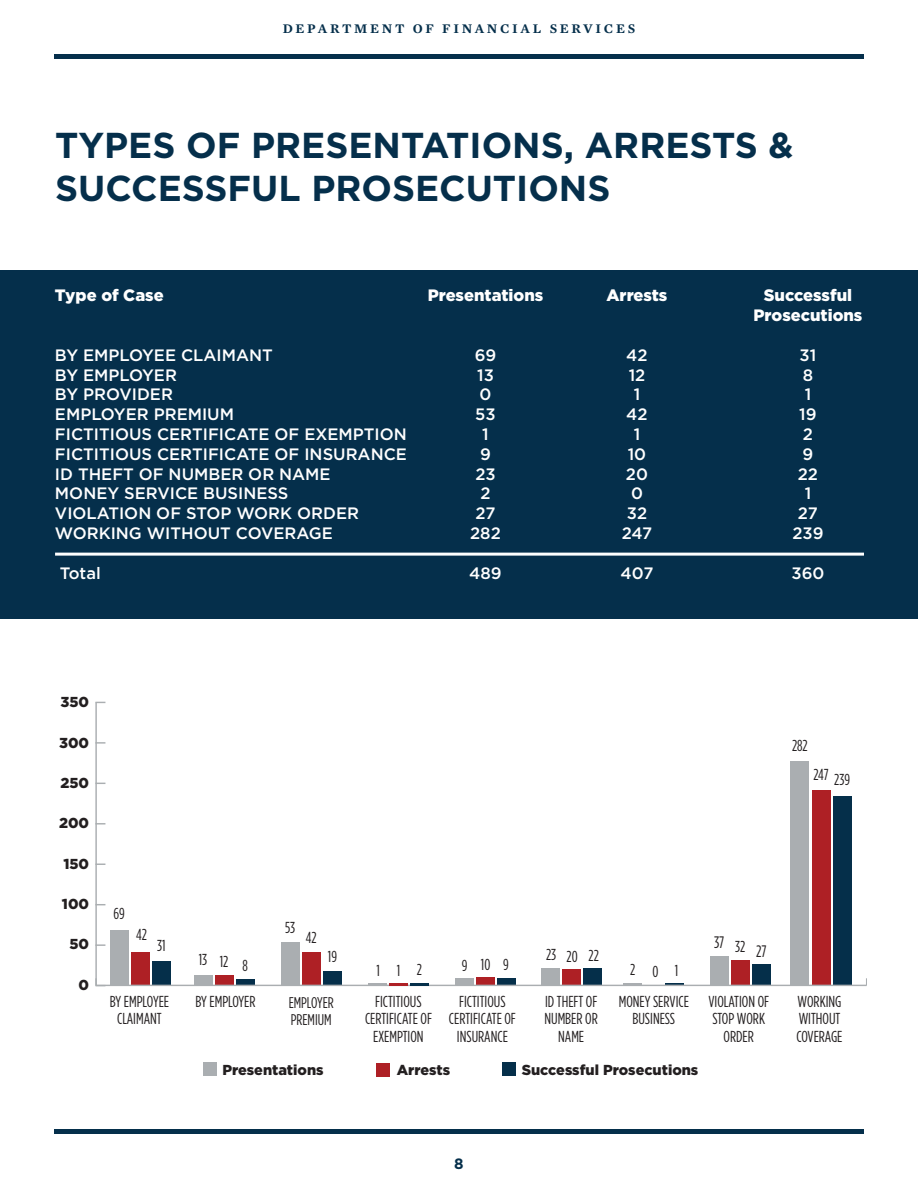
<style>
.page{position:relative;width:918px;height:1188px;background:#fff}
.page>*{position:absolute;margin:0;border:0;box-sizing:border-box;transform-origin:0 0}
.t1{font:700 36px/43.2px "Gotham";color:#052f4b}
.t2{font:16.65px "Gotham Condensed";color:#231f20}
.t3{font:500 16.5px "Gotham";color:#fff}
.t4{font:900 16.5px "Gotham";color:#fff}
.t5{font:15.9px/17.4px "Gotham Condensed";color:#231f20;text-align:center}
.t6{font:15.6px/17px "Gotham Condensed";color:#231f20}
.t7{font:700 15px "Gotham";color:#052f4b}
.t8{font:900 14.4px "Gotham";color:#231f20}
.t9{font:13.5px "Mercury Text G1 Semibold SC";letter-spacing:.2em;color:#052f4b}
.s1{font-size:15.9px}
</style>
<div class="page">
<hr style="left:54px;top:54px;width:810px;height:4px;background:#052f4b">
<hr style="left:54px;top:1130px;width:810px;height:4px;background:#052f4b">
<div style="left:0;top:270px;width:918px;height:349px;background:#052f4b"></div>
<hr style="left:55px;top:553px;width:809px;height:3px;background:#fff">
<div style="left:152px;top:961px;width:19px;height:25px;background:#052f4a"></div>
<div style="left:131px;top:952px;width:19px;height:34px;background:#ae2025"></div>
<div style="left:110px;top:930px;width:19px;height:56px;background:#aaaeb1"></div>
<svg style="left:236px;top:979px;width:19px;height:6px"></svg>
<div style="left:215px;top:976px;width:19px;height:10px;background:#ae2025"></div>
<div style="left:194px;top:975px;width:19px;height:11px;background:#aaaeb1"></div>
<div style="left:323px;top:971px;width:19px;height:14px;background:#052f4a"></div>
<div style="left:302px;top:952px;width:19px;height:34px;background:#ae2025"></div>
<div style="left:281px;top:943px;width:19px;height:43px;background:#aaaeb1"></div>
<svg style="left:497px;top:978px;width:19px;height:7px"></svg>
<div style="left:476px;top:977px;width:19px;height:9px;background:#ae2025"></div>
<div style="left:455px;top:978px;width:19px;height:8px;background:#aaaeb1"></div>
<div style="left:583px;top:968px;width:19px;height:17px;background:#052f4a"></div>
<div style="left:562px;top:969px;width:19px;height:16px;background:#ae2025"></div>
<div style="left:541px;top:968px;width:19px;height:17px;background:#aaaeb1"></div>
<hr style="left:665px;top:983px;width:19px;height:3px;background:#052f4a">
<hr style="left:623px;top:983px;width:19px;height:3px;background:#aaaeb1">
<div style="left:752px;top:964px;width:19px;height:22px;background:#052f4a"></div>
<div style="left:731px;top:960px;width:19px;height:26px;background:#ae2025"></div>
<div style="left:710px;top:957px;width:19px;height:29px;background:#aaaeb1"></div>
<div style="left:833px;top:796px;width:19px;height:190px;background:#052f4a"></div>
<div style="left:812px;top:790px;width:19px;height:196px;background:#ae2025"></div>
<div style="left:790px;top:762px;width:19px;height:224px;background:#aaaeb1"></div>
<div style="left:203px;top:1063px;width:14px;height:13px;background:#aaaeb1"></div>
<div style="left:376px;top:1063px;width:14px;height:14px;background:#ae2025"></div>
<div style="left:502px;top:1063px;width:14px;height:13px;background:#052f4a"></div>
<hr style="left:96px;top:985px;width:770px;height:1px;background:#aaaeb1">
<hr style="left:95px;top:702px;width:2px;height:284px;background:#aaaeb1">
<svg style="left:95px;top:944px;width:10px;height:2px"></svg>
<svg style="left:95px;top:823px;width:10px;height:2px"></svg>
<svg style="left:95px;top:742px;width:10px;height:2px"></svg>
<hr style="left:410px;top:983px;width:19px;height:3px;background:#052f4a">
<svg style="left:389px;top:984px;width:19px;height:2px"></svg>
<hr style="left:368px;top:983px;width:19px;height:3px;background:#aaaeb1">
<p class="t9" style="left:283px;top:20px;width:354px">DEPARTMENT OF FINANCIAL SERVICES</p>
<p class="t1" style="left:55px;top:123px;width:740px">TYPES OF PRESENTATIONS, ARRESTS &amp;<br>SUCCESSFUL PROSECUTIONS</p>
<p class="t4" style="left:55px;top:286px;width:110px">Type of Case</p>
<p class="t4" style="left:428px;top:286px;width:117px">Presentations</p>
<p class="t4" style="left:607px;top:286px;width:62px">Arrests</p>
<p class="t4" style="left:764px;top:286px;width:90px">Successful</p>
<p class="t4" style="left:754px;top:306px;width:110px">Prosecutions</p>
<p class="t3" style="left:55px;top:346px;width:219px">BY EMPLOYEE CLAIMANT</p>
<p class="t3" style="left:475px;top:346px;width:23px">69</p>
<p class="t3" style="left:626px;top:346px;width:23px">42</p>
<p class="t3" style="left:800px;top:346px;width:18px">31</p>
<p class="t3" style="left:55px;top:365px;width:123px">BY EMPLOYER</p>
<p class="t3" style="left:477px;top:365px;width:18px">13</p>
<p class="t3" style="left:629px;top:365px;width:18px">12</p>
<p class="t3" style="left:803px;top:365px;width:12px">8</p>
<p class="t3" style="left:55px;top:385px;width:119px">BY PROVIDER</p>
<p class="t3" style="left:480px;top:385px;width:13px">0</p>
<p class="t3" style="left:634px;top:385px;width:8px">1</p>
<p class="t3" style="left:805px;top:385px;width:8px">1</p>
<p class="t3" style="left:55px;top:405px;width:181px">EMPLOYER PREMIUM</p>
<p class="t3" style="left:475px;top:405px;width:22px">53</p>
<p class="t3" style="left:626px;top:405px;width:23px">42</p>
<p class="t3" style="left:799px;top:405px;width:19px">19</p>
<p class="t3" style="left:55px;top:425px;width:353px">FICTITIOUS CERTIFICATE OF EXEMPTION</p>
<p class="t3" style="left:482px;top:425px;width:8px">1</p>
<p class="t3" style="left:634px;top:425px;width:8px">1</p>
<p class="t3" style="left:803px;top:425px;width:12px">2</p>
<p class="t3" style="left:55px;top:445px;width:353px">FICTITIOUS CERTIFICATE OF INSURANCE</p>
<p class="t3" style="left:480px;top:445px;width:12px">9</p>
<p class="t3" style="left:628px;top:445px;width:20px">10</p>
<p class="t3" style="left:803px;top:445px;width:12px">9</p>
<p class="t3" style="left:55px;top:464px;width:277px">ID THEFT OF NUMBER OR NAME</p>
<p class="t3" style="left:475px;top:464px;width:22px">23</p>
<p class="t3" style="left:626px;top:464px;width:24px">20</p>
<p class="t3" style="left:798px;top:464px;width:22px">22</p>
<p class="t3" style="left:55px;top:484px;width:235px">MONEY SERVICE BUSINESS</p>
<p class="t3" style="left:480px;top:484px;width:12px">2</p>
<p class="t3" style="left:631px;top:484px;width:13px">0</p>
<p class="t3" style="left:805px;top:484px;width:8px">1</p>
<p class="t3" style="left:55px;top:504px;width:305px">VIOLATION OF STOP WORK ORDER</p>
<p class="t3" style="left:475px;top:504px;width:22px">27</p>
<p class="t3" style="left:627px;top:504px;width:22px">32</p>
<p class="t3" style="left:798px;top:504px;width:22px">27</p>
<p class="t3" style="left:55px;top:524px;width:279px">WORKING WITHOUT COVERAGE</p>
<p class="t3" style="left:470px;top:524px;width:32px">282</p>
<p class="t3" style="left:622px;top:524px;width:32px">247</p>
<p class="t3" style="left:792px;top:524px;width:33px">239</p>
<p class="t3" style="left:60px;top:563px;width:42px">Total</p>
<p class="t3" style="left:469px;top:563px;width:34px">489</p>
<p class="t3" style="left:621px;top:563px;width:34px">407</p>
<p class="t3" style="left:792px;top:563px;width:34px">360</p>
<p class="t8" style="left:61px;top:694px;width:30px">350</p>
<p class="t8" style="left:59px;top:734px;width:32px">300</p>
<p class="t8" style="left:60px;top:775px;width:30px">250</p>
<p class="t8" style="left:59px;top:815px;width:32px">200</p>
<p class="t8" style="left:63px;top:855px;width:27px">150</p>
<p class="t8" style="left:62px;top:896px;width:29px">100</p>
<p class="t8" style="left:69px;top:936px;width:21px">50</p>
<p class="t8" style="left:79px;top:976px;width:12px">0</p>
<p class="t5" style="left:792px;top:737px;width:17px">282</p>
<p class="t5" style="left:813px;top:768px;width:38px">247 239</p>
<p class="t5" style="left:113px;top:905px;width:13px">69</p>
<p class="t5" style="left:136px;top:925px;width:12px">42</p>
<p class="t5" style="left:157px;top:936px;width:10px">31</p>
<p class="t5" style="left:199px;top:952px;width:51px">13 12 8</p>
<p class="t5" style="left:285px;top:918px;width:12px">53</p>
<p class="t5" style="left:306px;top:928px;width:12px">42</p>
<p class="t5" style="left:328px;top:948px;width:11px">19</p>
<p class="t5" style="left:376px;top:961px;width:47px">112</p>
<p class="t5" style="left:462px;top:955px;width:48px">9109</p>
<p class="t5" style="left:546px;top:946px;width:54px">23 20 22</p>
<p class="t5" style="left:630px;top:962px;width:50px">201</p>
<p class="t2" style="left:714px;top:938px;width:54px">37 <span class="s1">32</span> 27</p>
<p class="t5" style="left:110px;top:993px;width:61px">BY EMPLOYEE<br>CLAIMANT</p>
<p class="t5" style="left:195px;top:993px;width:62px">BY EMPLOYER</p>
<p class="t6" style="left:289px;top:993px;width:47px">EMPLOYER<br>PREMIUM</p>
<p class="t5" style="left:449px;top:993px;width:68px">FICTITIOUS<br>CERTIFICATE OF<br>INSURANCE</p>
<p class="t5" style="left:544px;top:993px;width:55px">ID THEFT OF<br>NUMBER OR<br>NAME</p>
<p class="t5" style="left:619px;top:993px;width:72px">MONEY SERVICE<br>BUSINESS</p>
<p class="t5" style="left:708px;top:993px;width:62px">VIOLATION OF<br>STOP WORK<br>ORDER</p>
<p class="t5" style="left:797px;top:993px;width:47px;text-align:left">WORKING<br>WITHOUT<br>COVERAGE</p>
<p class="t8" style="left:222px;top:1062px;width:103px">Presentations</p>
<p class="t8" style="left:397px;top:1062px;width:55px">Arrests</p>
<p class="t8" style="left:522px;top:1062px;width:178px">Successful Prosecutions</p>
<p class="t5" style="left:365px;top:993px;width:68px">FICTITIOUS<br>CERTIFICATE OF<br>EXEMPTION</p>
<p class="t7" style="left:454px;top:1155px;width:11px">8</p>
</div>
